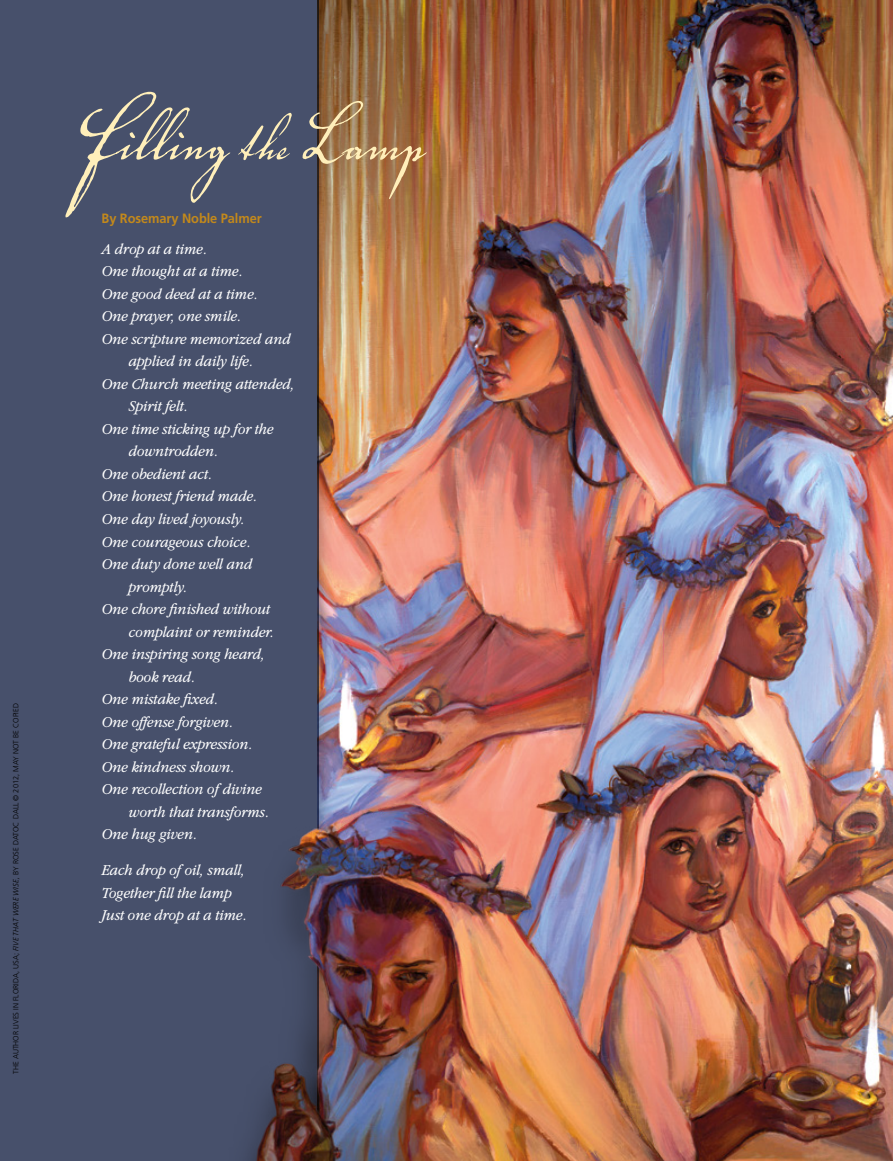
<style>
.page{position:relative;width:893px;height:1161px;background:#fff}
.page>*{position:absolute;margin:0;border:0;box-sizing:border-box;transform-origin:0 0}
.POETRY_line_next{font:italic 300 15.75px/22.5px "Garamondlds Lat Plus";letter-spacing:-.01em;color:#fff;scale:.95 1}
.POETRY_line_last{font:italic 300 15.75px "Garamondlds Lat Plus";letter-spacing:-.01em;color:#fff;scale:.95 1}
.POETRY_line_first{font:italic 300 15.75px "Garamondlds Lat Plus";letter-spacing:-.01em;color:#fff;scale:.95 1}
.ARTCL-BY_para_first{font:700 13.5px "Frutigerlds Lat";letter-spacing:-.005em;color:#c3891b;scale:.95 1}
.FIGimg-CRDT_para{font:300 7.5px "Frutigerlds Lat";color:#000}
.s1{font-style:italic}
</style>
<div class="page">
<div style="left:0;top:0;width:319px;height:1161px;background:#47506b"></div>
<img style="left:833px;top:0;width:60px;height:1161px">
<img style="left:147px;top:0;width:686px;height:1161px">
<svg style="left:65px;top:92px;width:362px;height:125px"></svg>
<p class="FIGimg-CRDT_para" style="left:10px;top:1074px;width:372px;rotate:-90deg">THE AUTHOR LIVES IN FLORIDA, USA; <span class="s1">FIVE THAT WERE WISE,</span> BY ROSE DATOC DALL © 2012, MAY NOT BE COPIED</p>
<p class="ARTCL-BY_para_first" style="left:102px;top:208px;width:170px">By Rosemary Noble Palmer</p>
<p class="POETRY_line_first" style="left:102px;top:238px;width:112px">A drop at a time.</p>
<p class="POETRY_line_next" style="left:102px;top:260px;width:150px">One thought at a time.</p>
<p class="POETRY_line_next" style="left:102px;top:283px;width:166px">One good deed at a time.</p>
<p class="POETRY_line_next" style="left:102px;top:305px;width:148px">One prayer, one smile.</p>
<p class="POETRY_line_next" style="left:129px;top:328px;width:172px;text-indent:-27px">One scripture memorized and applied in daily life.</p>
<p class="POETRY_line_next" style="left:129px;top:373px;width:176px;text-indent:-27px">One Church meeting attended,<br>Spirit felt.</p>
<p class="POETRY_line_next" style="left:129px;top:418px;width:154px;text-indent:-27px">One time sticking up for the downtrodden.</p>
<p class="POETRY_line_next" style="left:102px;top:463px;width:118px">One obedient act.</p>
<p class="POETRY_line_next" style="left:102px;top:485px;width:165px">One honest friend made.</p>
<p class="POETRY_line_next" style="left:102px;top:508px;width:152px">One day lived joyously.</p>
<p class="POETRY_line_next" style="left:102px;top:530px;width:158px">One courageous choice.</p>
<p class="POETRY_line_next" style="left:129px;top:553px;width:132px;text-indent:-27px">One duty done well and promptly.</p>
<p class="POETRY_line_next" style="left:102px;top:598px;width:182px;text-align:right">One chore finished without complaint or reminder.</p>
<p class="POETRY_line_next" style="left:129px;top:643px;width:145px;text-indent:-27px">One inspiring song heard, book read.</p>
<p class="POETRY_line_next" style="left:102px;top:688px;width:124px">One mistake fixed.</p>
<p class="POETRY_line_next" style="left:102px;top:710px;width:140px">One offense forgiven.</p>
<p class="POETRY_line_next" style="left:102px;top:733px;width:160px">One grateful expression.</p>
<p class="POETRY_line_next" style="left:102px;top:755px;width:141px">One kindness shown.</p>
<p class="POETRY_line_next" style="left:129px;top:778px;width:149px;text-indent:-27px">One recollection of divine worth that transforms.</p>
<p class="POETRY_line_next" style="left:102px;top:823px;width:102px">One hug given.</p>
<p class="POETRY_line_next" style="left:102px;top:859px;width:153px">Each drop of oil, small,</p>
<p class="POETRY_line_next" style="left:102px;top:881px;width:138px">Together fill the lamp</p>
<p class="POETRY_line_last" style="left:102px;top:904px;width:154px">Just one drop at a time.</p>
</div>
